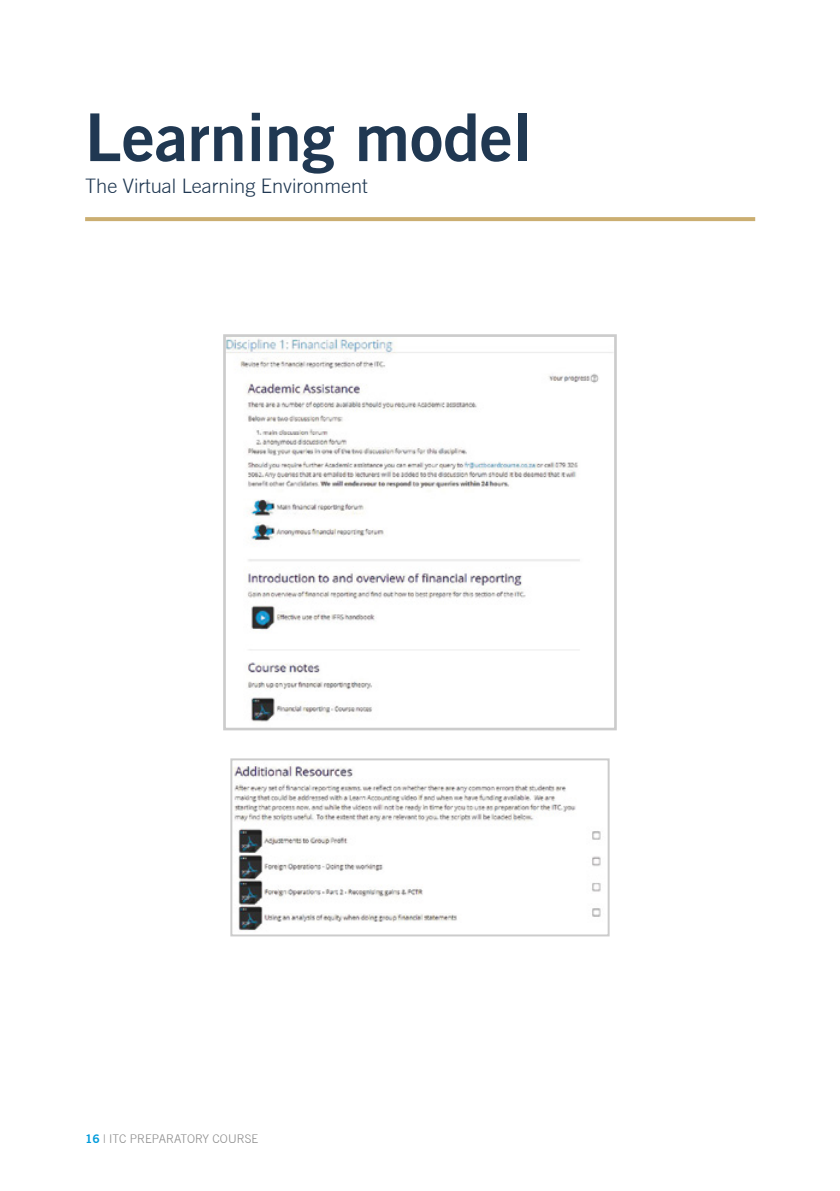
<style>
.page{position:relative;width:840px;height:1191px;background:#fff}
.page>*{position:absolute;margin:0;border:0;box-sizing:border-box;transform-origin:0 0}
.t1{font:700 66px "Trade Gothic No.2";color:#203852}
.t2{font:300 20px "Trade Gothic";color:#203852}
.t3{font:300 12px "Trade Gothic";color:#8c8c8c}
.s1{font-family:"Trade Gothic No.2";font-weight:700;color:#009bdb}
</style>
<div class="page">
<img style="left:227px;top:338px;width:385px;height:384px">
<div style="left:223px;top:334px;width:393px;height:396px;border:3px solid #ccc"></div>
<img style="left:233px;top:764px;width:368px;height:167px">
<div style="left:230px;top:758px;width:379px;height:178px;border:2px solid #ccc"></div>
<svg style="left:85px;top:217px;width:669px;height:4px;background:#ccb075"></svg>
<h1 class="t1" style="left:85px;top:97px;width:447px">Learning model</h1>
<p class="t2" style="left:85px;top:174px;width:284px">The Virtual Learning Environment</p>
<p class="t3" style="left:85px;top:1131px;width:174px"><span class="s1">16</span> | ITC Preparatory course</p>
</div>
